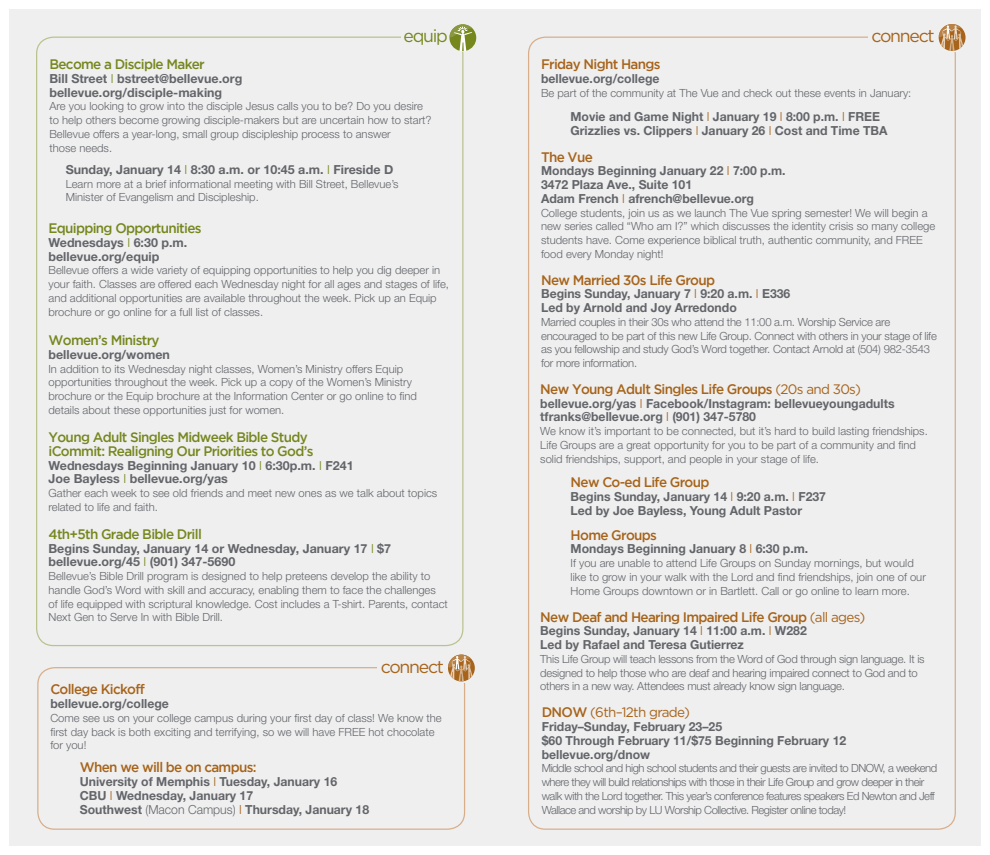
<style>
.page{position:relative;width:990px;height:855px;background:#efeff0}
.page>*{position:absolute;margin:0;border:0;box-sizing:border-box;transform-origin:0 0}
.t1{font:17.62px "Gotham";letter-spacing:-.07em;color:#a7641a}
.t2{font:17.62px "Gotham";letter-spacing:-.07em;color:#76871e}
.t3{font:500 13.75px "Gotham";letter-spacing:-.05em;color:#a7641a}
.t4{font:500 13.75px/13.8px "Gotham";letter-spacing:-.05em;color:#76871e}
.t5{font:13.75px "Gotham";letter-spacing:-.05em;color:#a7641a}
.t6{font:700 12.5px/13.8px "Helvetica Neue LT Std";color:#636569}
.t7{font:300 11.25px/13.8px "Helvetica Neue LT Std";color:#636569}
.t8{font:300 11.25px/13.8px "Helvetica Neue LT Std";letter-spacing:-.02em;color:#636569}
.t9{font:300 11.25px/13.8px "Helvetica Neue LT Std";letter-spacing:-.04em;color:#636569}
.s1{font-weight:300;color:#76871e}
.s2{font-weight:300;color:#a7641a}
.s3{font-weight:300}
.s4{font-weight:400}
.s5{font-weight:500}
</style>
<div class="page">
<svg style="left:449px;top:24px;width:27px;height:27px"></svg>
<svg style="left:939px;top:24px;width:27px;height:27px"></svg>
<svg style="left:939px;top:24px;width:24px;height:27px"></svg>
<div style="left:37px;top:667px;width:428px;height:163px;border:1px solid #d8ae8a;border-radius:17px"></div>
<div style="left:377px;top:663px;width:89px;height:20px;background:#efeff0"></div>
<svg style="left:448px;top:655px;width:27px;height:26px"></svg>
<svg style="left:448px;top:655px;width:25px;height:26px"></svg>
<div style="left:981px;top:0;width:9px;height:855px;background:#fff"></div>
<div style="left:0;top:0;width:9px;height:855px;background:#fff"></div>
<div style="left:0;top:0;width:990px;height:9px;background:#fff"></div>
<div style="left:3px;top:846px;width:987px;height:9px;background:#fff"></div>
<h1 class="t2" style="left:404px;top:26px;width:46px">equip</h1>
<p class="t4" style="left:49px;top:57px;width:157px">Become a Disciple Maker</p>
<p class="t6" style="left:49px;top:71px;width:194px">Bill Street <span class="s1">I</span> bstreet@bellevue.org bellevue.org/disciple-making</p>
<p class="t7" style="left:49px;top:99px;width:384px">Are you looking to grow into the disciple Jesus calls you to be? Do you desire to help others become growing disciple-makers but are uncertain how to start?<br>Bellevue offers a year-long, small group discipleship process to answer<br>those needs.</p>
<p class="t6" style="left:66px;top:162px;width:329px">Sunday, January 14 <span class="s1">I</span> 8:30 a.m. or 10:45 a.m. <span class="s1">I</span> Fireside D</p>
<p class="t7" style="left:66px;top:177px;width:335px">Learn more at a brief informational meeting with Bill Street, Bellevue’s<br>Minister of Evangelism and Discipleship.</p>
<p class="t4" style="left:48px;top:221px;width:155px">Equipping Opportunities</p>
<p class="t6" style="left:48px;top:235px;width:140px">Wednesdays <span class="s1">I</span> 6:30 p.m. bellevue.org/equip</p>
<p class="t7" style="left:48px;top:263px;width:402px">Bellevue offers a wide variety of equipping opportunities to help you dig deeper in your faith. Classes are offered each Wednesday night for all ages and stages of life, and additional opportunities are available throughout the week. Pick up an Equip brochure or go online for a full list of classes.</p>
<p class="t4" style="left:48px;top:333px;width:113px">Women’s Ministry</p>
<p class="t6" style="left:48px;top:347px;width:123px">bellevue.org/women</p>
<p class="t7" style="left:48px;top:361px;width:370px">In addition to its Wednesday night classes, Women’s Ministry offers Equip opportunities throughout the week. Pick up a copy of the Women’s Ministry brochure or the Equip brochure at the Information Center or go online to find details about these opportunities just for women.</p>
<p class="t4" style="left:48px;top:430px;width:266px">Young Adult Singles Midweek Bible Study iCommit: Realigning Our Priorities to God’s</p>
<p class="t6" style="left:48px;top:458px;width:307px">Wednesdays Beginning January 10 <span class="s1">I</span> 6:30p.m. <span class="s1">I</span> F241<br>Joe Bayless <span class="s1">I</span> bellevue.org/yas</p>
<p class="t7" style="left:48px;top:486px;width:390px">Gather each week to see old friends and meet new ones as we talk about topics related to life and faith.</p>
<p class="t4" style="left:48px;top:527px;width:155px">4th+5th Grade Bible Drill</p>
<p class="t6" style="left:48px;top:541px;width:344px">Begins Sunday, January 14 or Wednesday, January 17 <span class="s1">I</span> $7 bellevue.org/45 <span class="s1">I</span> (901) 347-5690</p>
<p class="t7" style="left:48px;top:569px;width:401px">Bellevue’s Bible Drill program is designed to help preteens develop the ability to handle God’s Word with skill and accuracy, enabling them to face the challenges<br>of life equipped with scriptural knowledge. Cost includes a T-shirt. Parents, contact Next Gen to Serve In with Bible Drill.</p>
<h1 class="t1" style="left:381px;top:657px;width:65px">connect</h1>
<p class="t3" style="left:50px;top:682px;width:96px">College Kickoff</p>
<p class="t6" style="left:50px;top:697px;width:120px">bellevue.org/college</p>
<p class="t7" style="left:50px;top:711px;width:393px">Come see us on your college campus during your first day of class! We know the first day back is both exciting and terrifying, so we will have FREE hot chocolate for you!</p>
<p class="t3" style="left:80px;top:760px;width:178px">When we will be on campus:</p>
<p class="t6" style="left:80px;top:774px;width:291px">University of Memphis <span class="s2">I</span> Tuesday, January 16<br>CBU <span class="s2">I</span> Wednesday, January 17<br>Southwest <span class="s3">(Macon Campus)</span> <span class="s2">I</span> Thursday, January 18</p>
<h1 class="t1" style="left:872px;top:26px;width:65px">connect</h1>
<p class="t3" style="left:541px;top:56px;width:121px">Friday Night Hangs</p>
<p class="t6" style="left:541px;top:71px;width:120px">bellevue.org/college</p>
<p class="t7" style="left:541px;top:86px;width:372px">Be part of the community at The Vue and check out these events in January:</p>
<p class="t6" style="left:571px;top:109px;width:319px">Movie and Game Night <span class="s2">I</span> January 19 <span class="s2">I</span> 8:00 p.m. <span class="s2">I</span> FREE<br>Grizzlies vs. Clippers <span class="s2">I</span> January 26 <span class="s2">I</span> Cost and Time TBA</p>
<p class="t3" style="left:541px;top:149px;width:53px">The Vue</p>
<p class="t6" style="left:541px;top:164px;width:246px">Mondays Beginning January 22 <span class="s2">I</span> 7:00 p.m.<br>3472 Plaza Ave., Suite 101<br>Adam French <span class="s2">I</span> afrench@bellevue.org</p>
<p class="t7" style="left:541px;top:206px;width:396px">College students, join us as we launch The Vue spring semester! We will begin a new series called “Who am I?” which discusses the identity crisis so many college students have. Come experience biblical truth, authentic community, and FREE food every Monday night!</p>
<p class="t3" style="left:541px;top:272px;width:176px">New Married 30s Life Group</p>
<p class="t6" style="left:541px;top:287px;width:251px">Begins Sunday, January 7 <span class="s2">I</span> 9:20 a.m. <span class="s2">I</span> E336<br>Led by Arnold and Joy Arredondo</p>
<p class="t8" style="left:541px;top:315px;width:397px">Married couples in their 30s who attend the 11:00 a.m. Worship Service are encouraged to be part of this new Life Group. Connect with others in your stage of life as you fellowship and study God’s Word together. Contact Arnold at (504) 982-3543 for more information.</p>
<p class="t3" style="left:540px;top:381px;width:322px">New Young Adult Singles Life Groups <span class="s4">(20s and 30s)</span></p>
<p class="t6" style="left:540px;top:396px;width:356px">bellevue.org/yas <span class="s2">I</span> Facebook/Instagram: bellevueyoungadults tfranks@bellevue.org <span class="s2">I</span> (901) 347-5780</p>
<p class="t7" style="left:540px;top:424px;width:389px">We know it’s important to be connected, but it’s hard to build lasting friendships.<br>Life Groups are a great opportunity for you to be part of a community and find solid friendships, support, and people in your stage of life.</p>
<p class="t3" style="left:571px;top:474px;width:140px">New Co-ed Life Group</p>
<p class="t6" style="left:571px;top:489px;width:257px">Begins Sunday, January 14 <span class="s2">I</span> 9:20 a.m. <span class="s2">I</span> F237<br>Led by Joe Bayless, Young Adult Pastor</p>
<p class="t3" style="left:571px;top:527px;width:88px">Home Groups</p>
<p class="t6" style="left:571px;top:542px;width:239px">Mondays Beginning January 8 <span class="s2">I</span> 6:30 p.m.</p>
<p class="t7" style="left:571px;top:556px;width:357px">If you are unable to attend Life Groups on Sunday mornings, but would like to grow in your walk with the Lord and find friendships, join one of our<br>Home Groups downtown or in Bartlett. Call or go online to learn more.</p>
<p class="t3" style="left:540px;top:609px;width:327px">New Deaf and Hearing Impaired Life Group <span class="s4">(all ages)</span></p>
<p class="t6" style="left:540px;top:624px;width:268px">Begins Sunday, January 14 <span class="s2">I</span> 11:00 a.m. <span class="s2">I</span> W282<br>Led by Rafael and Teresa Gutierrez</p>
<p class="t8" style="left:540px;top:652px;width:386px">This Life Group will teach lessons from the Word of God through sign language. It is designed to help those who are deaf and hearing impaired connect to God and to others in a new way. Attendees must already know sign language.</p>
<p class="t5" style="left:542px;top:705px;width:150px"><span class="s5">DNOW</span> (6th–12th grade)</p>
<p class="t6" style="left:542px;top:719px;width:306px">Friday–Sunday, February 23–25<br>$60 Through February 11/$75 Beginning February 12 bellevue.org/dnow</p>
<p class="t9" style="left:542px;top:761px;width:397px">Middle school and high school students and their guests are invited to DNOW, a weekend where they will build relationships with those in their Life Group and grow deeper in their walk with the Lord together. This year’s conference features speakers Ed Newton and Jeff Wallace and worship by LU Worship Collective. Register online today!</p>
</div>
